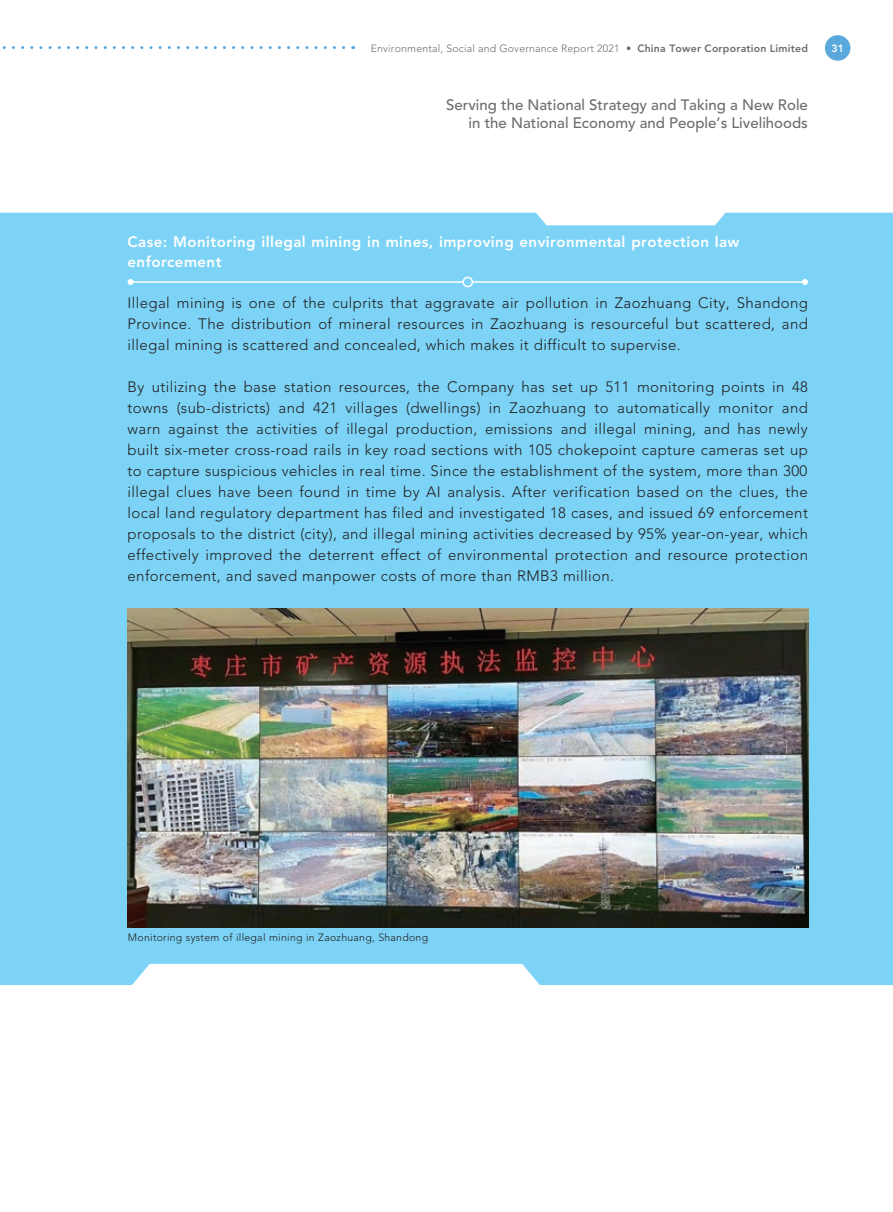
<style>
.page{position:relative;width:893px;height:1212px;background:#fff}
.page>*{position:absolute;margin:0;border:0;box-sizing:border-box;transform-origin:0 0}
.t1{font:300 15px/21px "Avenir LT Std";letter-spacing:.025em;color:#231f20;text-align:justify}
.t2{font:500 15px/18px "Avenir LT Std";color:#6c6d70;text-align:right}
.t3{font:800 15px/20.2px "Avenir LT Std";letter-spacing:.03em;color:#fff}
.t4{font:300 10.5px "Avenir LT Std";letter-spacing:.02em;color:#6c6d70}
.t5{font:300 10.5px "Avenir LT Std";letter-spacing:.025em;color:#231f20}
.t6{font:800 10.5px "Avenir LT Std";color:#fff}
.s1{font-weight:800}
</style>
<div class="page">
<div style="left:0;top:213px;width:893px;height:772px;background:#7cd3f6"></div>
<div style="left:825px;top:35px;width:25px;height:26px;background:#5ba8dc;border-radius:50%"></div>
<svg style="left:2px;top:46px;width:342px;height:3px"></svg>
<hr style="left:131px;top:281px;width:674px;height:2px;background:#fff">
<svg style="left:128px;top:279px;width:6px;height:6px"></svg>
<svg style="left:802px;top:279px;width:6px;height:6px"></svg>
<div style="left:463px;top:277px;width:9px;height:10px;background:#7cd3f6;border-radius:50%"></div>
<div style="left:462px;top:277px;width:11px;height:10px;border:2px solid #fff;border-radius:50%"></div>
<img style="left:128px;top:608px;width:680px;height:319px">
<p class="t4" style="left:371px;top:42px;width:439px">Environmental, Social and Governance Report 2021 • <span class="s1">China Tower Corporation Limited</span></p>
<p class="t6" style="left:831px;top:42px;width:14px">31</p>
<p class="t2" style="left:446px;top:96px;width:363px">Serving the National Strategy and Taking a New Role in the National Economy and People’s Livelihoods</p>
<p class="t3" style="left:128px;top:232px;width:613px">Case: Monitoring illegal mining in mines, improving environmental protection law enforcement</p>
<p class="t1" style="left:128px;top:293px;width:682px">Illegal mining is one of the culprits that aggravate air pollution in Zaozhuang City, Shandong Province. The distribution of mineral resources in Zaozhuang is resourceful but scattered, and illegal mining is scattered and concealed, which makes it difficult to supervise.</p>
<p class="t1" style="left:128px;top:377px;width:682px">By utilizing the base station resources, the Company has set up 511 monitoring points in 48 towns (sub-districts) and 421 villages (dwellings) in Zaozhuang to automatically monitor and warn against the activities of illegal production, emissions and illegal mining, and has newly built six-meter cross-road rails in key road sections with 105 chokepoint capture cameras set up to capture suspicious vehicles in real time. Since the establishment of the system, more than 300 illegal clues have been found in time by AI analysis. After verification based on the clues, the local land regulatory department has filed and investigated 18 cases, and issued 69 enforcement proposals to the district (city), and illegal mining activities decreased by 95% year-on-year, which effectively improved the deterrent effect of environmental protection and resource protection enforcement, and saved manpower costs of more than RMB3 million.</p>
<p class="t5" style="left:128px;top:931px;width:302px">Monitoring system of illegal mining in Zaozhuang, Shandong</p>
</div>
